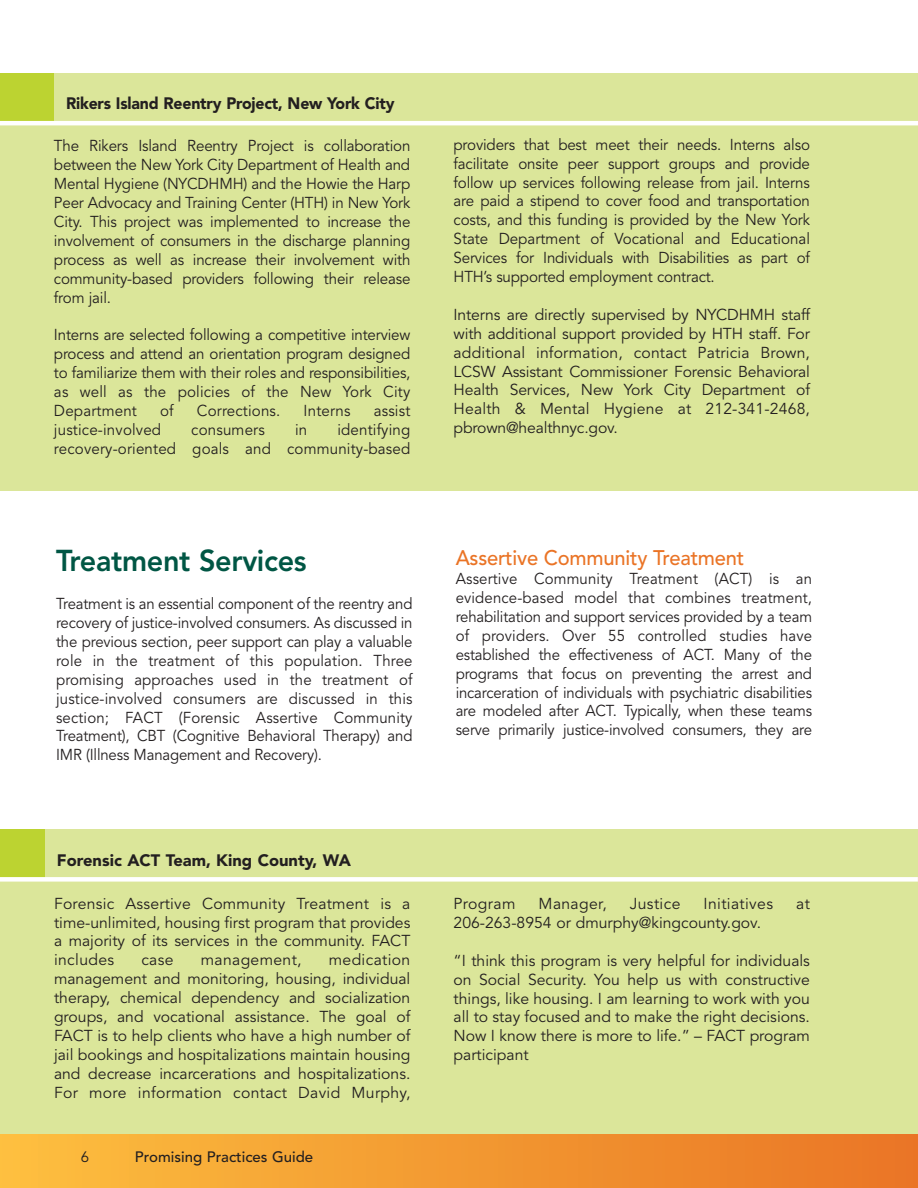
<style>
.page{position:relative;width:918px;height:1188px;background:#fff}
.page>*{position:absolute;margin:0;border:0;box-sizing:border-box;transform-origin:0 0}
.t1{font:800 30px "Avenir";letter-spacing:-.01em;color:#005644;scale:.96 1}
.t2{font:500 21px "Avenir";letter-spacing:-.01em;color:#ea7426;scale:.96 1}
.t3{font:900 16.5px "Avenir";letter-spacing:-.01em;color:#231f20;scale:.96 1}
.t4{font:900 16.5px "Avenir";letter-spacing:-.01em;color:#231f20}
.t5{font:15.75px/18.9px "Avenir";color:#231f20;text-align:justify;scale:.96 1}
.t6{font:15.75px/18.9px "Avenir";color:#231f20;text-align:justify}
.t7{font:15.75px/18.9px "Avenir";color:#231f20;text-align:justify;scale:.95 1}
.t8{font:15.75px "Avenir";letter-spacing:.02em;color:#231f20}
.t9{font:500 15px "Avenir";color:#231f20}
.t10{font:15px "Avenir";color:#231f20}
</style>
<div class="page">
<div style="left:0;top:829px;width:918px;height:305px;background:#dbe69a"></div>
<div style="left:0;top:829px;width:45px;height:49px;background:#bcd331"></div>
<div style="left:0;top:877px;width:918px;height:5px;background:#fff"></div>
<div style="left:0;top:1134px;width:918px;height:54px;background:linear-gradient(to right,#fdbf3f,#e97425)"></div>
<div style="left:0;top:73px;width:918px;height:417px;background:#dbe69a"></div>
<div style="left:0;top:73px;width:54px;height:49px;background:#bcd331"></div>
<hr style="left:0;top:121px;width:918px;height:4px;background:#fff">
<p class="t3" style="left:66px;top:97px;width:344px">Rikers Island Reentry Project, New York City</p>
<p class="t5" style="left:54px;top:138px;width:373px">The Rikers Island Reentry Project is collaboration between the New York City Department of Health and Mental Hygiene (NYCDHMH) and the Howie the Harp Peer Advocacy and Training Center (HTH) in New York City. This project was implemented to increase the involvement of consumers in the discharge planning process as well as increase their involvement with community-based providers following their release from jail.</p>
<p class="t5" style="left:54px;top:327px;width:373px">Interns are selected following a competitive interview process and attend an orientation program designed to familiarize them with their roles and responsibilities, as well as the policies of the New York City Department</p>
<p class="t5" style="left:160px;top:403px;width:16px">of</p>
<p class="t5" style="left:197px;top:403px;width:89px">Corrections.</p>
<p class="t5" style="left:304px;top:403px;width:50px">Interns</p>
<p class="t5" style="left:374px;top:403px;width:40px">assist</p>
<p class="t5" style="left:54px;top:422px;width:373px;text-align:right">identifying<br>recovery-oriented goals and community-based</p>
<p class="t5" style="left:54px;top:422px;width:113px">justice-involved</p>
<p class="t5" style="left:191px;top:422px;width:78px">consumers</p>
<p class="t5" style="left:295px;top:422px;width:14px">in</p>
<h1 class="t1" style="left:56px;top:549px;width:262px">Treatment Services</h1>
<p class="t7" style="left:56px;top:596px;width:377px">Treatment is an essential component of the reentry and recovery of justice-involved consumers. As discussed in the previous section, peer support can play a valuable role in the treatment of this population. Three promising approaches used in the treatment of justice-involved consumers are discussed in this section; FACT (Forensic Assertive Community Treatment), CBT (Cognitive Behavioral Therapy) and IMR (Illness Management and Recovery).</p>
<p class="t4" style="left:57px;top:853px;width:296px">Forensic ACT Team, King County, WA</p>
<p class="t6" style="left:54px;top:896px;width:358px">Forensic Assertive Community Treatment is a time-unlimited, housing first program that provides a majority of its services in the community. FACT includes</p>
<p class="t6" style="left:54px;top:952px;width:358px;text-indent:275px">medication management and monitoring, housing, individual therapy, chemical dependency and socialization groups, and vocational assistance. The goal of FACT is to help clients who have a high number of jail bookings and hospitalizations maintain housing and decrease incarcerations and hospitalizations.<br>For more information contact David Murphy,</p>
<p class="t6" style="left:141px;top:952px;width:34px">case</p>
<p class="t8" style="left:201px;top:953px;width:102px">management,</p>
<p class="t10" style="left:81px;top:1151px;width:10px">6</p>
<p class="t9" style="left:135px;top:1151px;width:180px">Promising Practices Guide</p>
<p class="t5" style="left:454px;top:137px;width:373px">providers that best meet their needs. Interns also facilitate onsite peer support groups and provide follow up services following release from jail. Interns are paid a stipend to cover food and transportation costs, and this funding is provided by the New York State Department of Vocational and Educational Services for Individuals with Disabilities as part of HTH’s supported employment contract.</p>
<p class="t6" style="left:454px;top:307px;width:358px">Interns are directly supervised by NYCDHMH staff with additional support provided by HTH staff. For additional information, contact Patricia Brown, LCSW Assistant Commissioner Forensic Behavioral Health Services, New York City Department of Health &amp; Mental Hygiene at 212-341-2468, pbrown@healthnyc.gov.</p>
<h2 class="t2" style="left:456px;top:549px;width:302px">Assertive Community Treatment</h2>
<p class="t7" style="left:456px;top:571px;width:377px">Assertive Community Treatment (ACT) is an evidence-based model that combines treatment, rehabilitation and support services provided by a team of providers. Over 55 controlled studies have established the effectiveness of ACT. Many of the programs that focus on preventing the arrest and incarceration of individuals with psychiatric disabilities are modeled after ACT. Typically, when these teams serve primarily justice-involved consumers, they are</p>
<p class="t8" style="left:454px;top:897px;width:63px">Program</p>
<p class="t8" style="left:539px;top:897px;width:70px">Manager,</p>
<p class="t8" style="left:630px;top:897px;width:52px">Justice</p>
<p class="t8" style="left:704px;top:897px;width:71px">Initiatives</p>
<p class="t6" style="left:796px;top:896px;width:15px">at</p>
<p class="t6" style="left:454px;top:915px;width:309px">206-263-8954 or dmurphy@kingcounty.gov.</p>
<p class="t6" style="left:454px;top:953px;width:358px">“I think this program is very helpful for individuals on Social Security. You help us with constructive things, like housing. I am learning to work with you all to stay focused and to make the right decisions.<br>Now I know there is more to life.” – FACT program participant</p>
</div>
